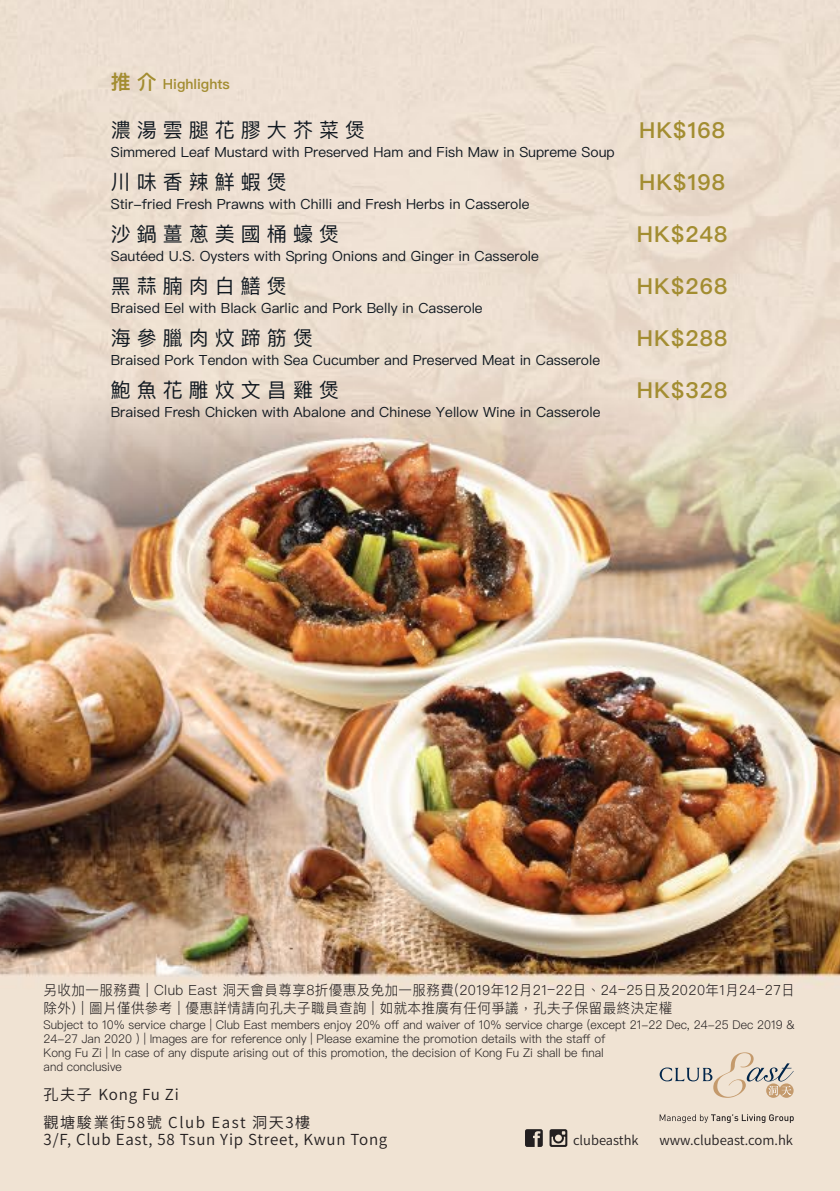
<style>
.page{position:relative;width:840px;height:1191px;background:#fff}
.page>*{position:absolute;margin:0;border:0;box-sizing:border-box;transform-origin:0 0}
.t1{font:600 22px "Ping Fang TC";letter-spacing:.05em;color:#a38d31}
.t2{font:20px "Ping Fang TC";letter-spacing:.3em;color:#111921}
.t3{font:600 15.2px "Noto Sans CJ Ktc";letter-spacing:.05em;color:#231f20}
.t4{font:600 15.2px/27.8px "Noto Sans CJ Ktc";letter-spacing:.1em;color:#231f20}
.t5{font:14px "Ping Fang TC";color:#111921}
.t6{font:300 14px/18px "Ping Fang TC";letter-spacing:.03em;color:#231f20}
.t7{font:600 14px "Ping Fang TC";color:#a38d31}
.t8{font:600 13.2px "Noto Sans CJ Ktc";color:#231f20}
.t9{font:600 13px "Noto Sans CJ Ktc";color:#231f20}
.t10{font:300 12px/14px "Ping Fang TC";color:#231f20}
.s1{font-size:20px}
</style>
<div class="page">
<img style="left:0;top:0;width:839px;height:1191px">
<svg style="left:659px;top:1114px;width:134px;height:9px"></svg>
<svg style="left:524px;top:1129px;width:18px;height:18px"></svg>
<svg style="left:549px;top:1129px;width:18px;height:18px"></svg>
<svg style="left:659px;top:1052px;width:134px;height:45px;background:#ddd1c2"></svg>
<p class="t7" style="left:111px;top:75px;width:120px"><span class="s1">推介</span> Highlights</p>
<h2 class="t2" style="left:111px;top:117px;width:256px">濃湯雲腿花膠大芥菜煲</h2>
<p class="t5" style="left:111px;top:143px;width:505px">Simmered Leaf Mustard with Preserved Ham and Fish Maw in Supreme Soup</p>
<h2 class="t2" style="left:111px;top:169px;width:178px">川味香辣鮮蝦煲</h2>
<p class="t5" style="left:111px;top:195px;width:420px">Stir-fried Fresh Prawns with Chilli and Fresh Herbs in Casserole</p>
<h2 class="t2" style="left:111px;top:221px;width:230px">沙鍋薑蔥美國桶蠔煲</h2>
<p class="t5" style="left:111px;top:247px;width:429px">Sautéed U.S. Oysters with Spring Onions and Ginger in Casserole</p>
<h2 class="t2" style="left:111px;top:273px;width:178px">黑蒜腩肉白鱔煲</h2>
<p class="t5" style="left:111px;top:299px;width:373px">Braised Eel with Black Garlic and Pork Belly in Casserole</p>
<h2 class="t2" style="left:111px;top:325px;width:204px">海參臘肉炆蹄筋煲</h2>
<p class="t5" style="left:111px;top:351px;width:490px">Braised Pork Tendon with Sea Cucumber and Preserved Meat in Casserole</p>
<h2 class="t2" style="left:111px;top:377px;width:230px">鮑魚花雕炆文昌雞煲</h2>
<p class="t5" style="left:111px;top:403px;width:491px">Braised Fresh Chicken with Abalone and Chinese Yellow Wine in Casserole</p>
<h1 class="t1" style="left:638px;top:117px;width:88px">HK$168</h1>
<h1 class="t1" style="left:638px;top:169px;width:88px">HK$198</h1>
<h1 class="t1" style="left:636px;top:221px;width:92px">HK$248</h1>
<h1 class="t1" style="left:636px;top:273px;width:92px">HK$268</h1>
<h1 class="t1" style="left:636px;top:325px;width:92px">HK$288</h1>
<h1 class="t1" style="left:636px;top:377px;width:92px">HK$328</h1>
<p class="t6" style="left:44px;top:981px;width:752px">另收加一服務費 | Club East 洞天會員尊享8折優惠及免加一服務費(2019年12月21-22日、24-25日及2020年1月24-27日除外) | 圖片僅供參考 | 優惠詳情請向孔夫子職員查詢 | 如就本推廣有任何爭議，孔夫子保留最終決定權</p>
<p class="t10" style="left:44px;top:1018px;width:752px">Subject to 10% service charge | Club East members enjoy 20% off and waiver of 10% service charge (except 21-22 Dec, 24-25 Dec 2019 &amp; 24-27 Jan 2020 ) | Images are for reference only | Please examine the promotion details with the staff of<br>Kong Fu Zi | In case of any dispute arising out of this promotion, the decision of Kong Fu Zi shall be final<br>and conclusive</p>
<p class="t4" style="left:44px;top:1080px;width:268px">孔夫子 Kong Fu Zi<br>觀塘駿業街58號 Club East 洞天3樓</p>
<p class="t3" style="left:44px;top:1131px;width:345px">3/F, Club East, 58 Tsun Yip Street, Kwun Tong</p>
<p class="t9" style="left:572px;top:1133px;width:67px">clubeasthk</p>
<p class="t8" style="left:659px;top:1133px;width:135px">www.clubeast.com.hk</p>
</div>
